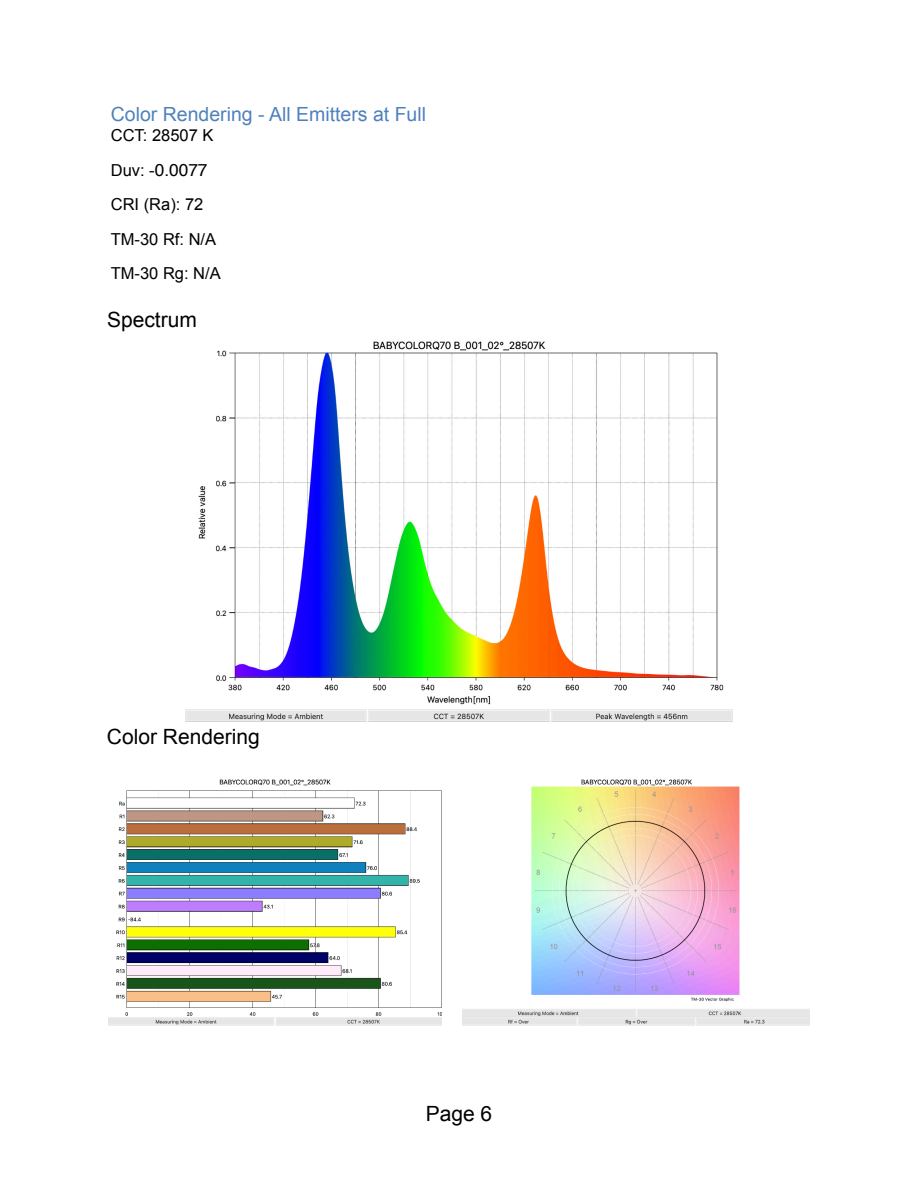
<style>
.page{position:relative;width:918px;height:1188px;background:#fff}
.page>*{position:absolute;margin:0;border:0;box-sizing:border-box;transform-origin:0 0}
.t1{font:21px "Arial";color:#000}
.t2{font:19.5px "Arial";color:#4f81bd}
.t3{font:17.25px "Helvetica";color:#000}
.t4{font:16.5px/34.7px "Arial";color:#000}
.s1{font-family:"Arial";font-size:16.5px}
</style>
<div class="page">
<img style="left:108px;top:779px;width:334px;height:247px">
<img style="left:463px;top:779px;width:347px;height:247px">
<img style="left:185px;top:341px;width:548px;height:381px">
<p class="t2" style="left:111px;top:107px;width:317px">Color Rendering - All Emitters at Full</p>
<p class="t4" style="left:111px;top:119px;width:104px">CCT: 28507 K</p>
<p class="t3" style="left:111px;top:163px;width:98px"><span class="s1">Duv: -</span>0.0077</p>
<p class="t4" style="left:111px;top:189px;width:112px">CRI (Ra): 72<br>TM-30 Rf: N/A<br>TM-30 Rg: N/A</p>
<p class="t1" style="left:107px;top:312px;width:91px">Spectrum</p>
<p class="t1" style="left:107px;top:728px;width:154px">Color Rendering</p>
<p class="t1" style="left:426px;top:1106px;width:68px">Page 6</p>
</div>
